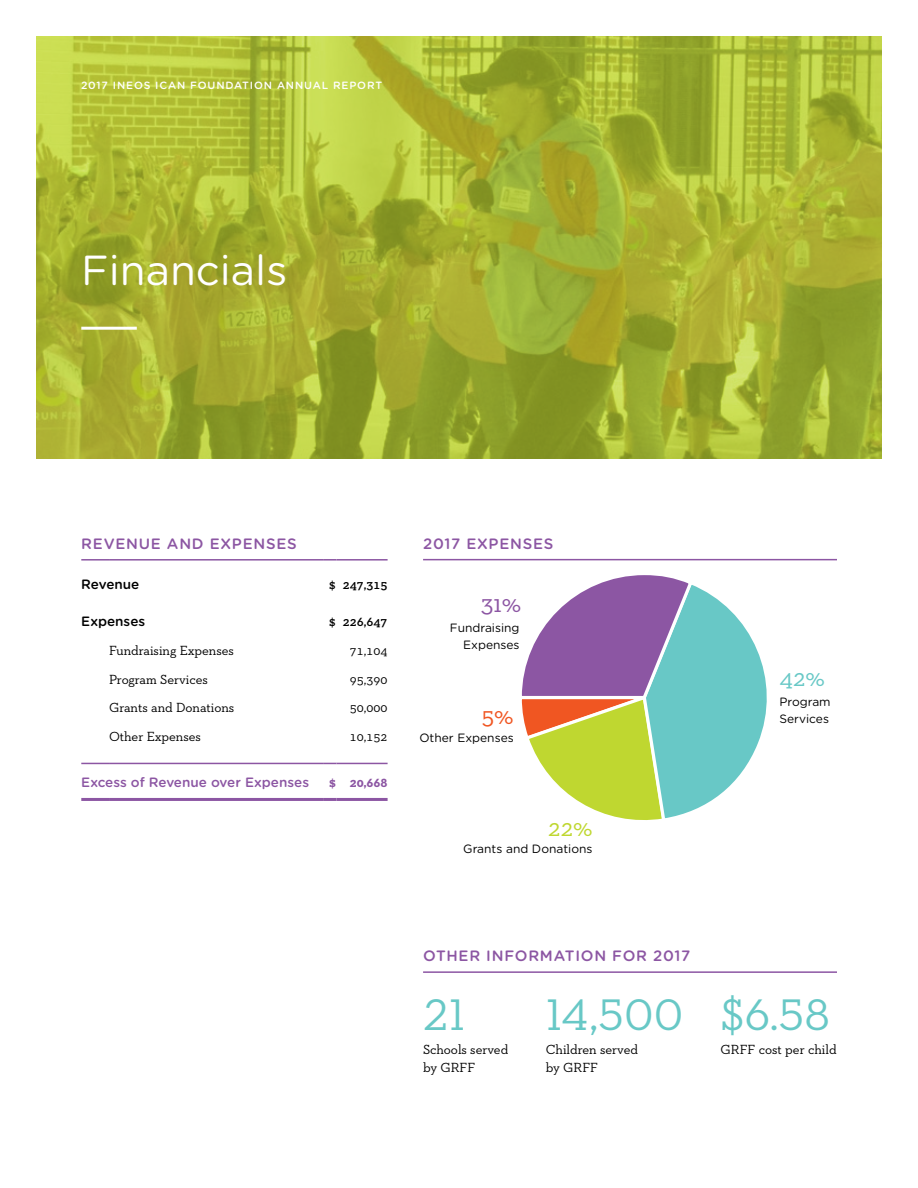
<style>
.page{position:relative;width:918px;height:1188px;background:#fff}
.page>*{position:absolute;margin:0;border:0;box-sizing:border-box;transform-origin:0 0}
.t1{font:45px "Neutraface Slab Text";color:#68c8c6}
.t2{font:42px "Gotham Rounded";color:#fff}
.t3{font:25.5px "Neutraface Slab Text";color:#68c8c6}
.t4{font:25.5px "Neutraface Slab Text";color:#8c56a3}
.t5{font:25.5px "Neutraface Slab Text";color:#bfd730}
.t6{font:25.5px "Neutraface Slab Text";color:#f05622}
.t7{font:500 15px "Gotham Rounded";letter-spacing:.05em;color:#8c56a3}
.t8{font:13.5px/18px "Neutraface Slab Text";color:#000}
.t9{font:500 13.5px "Gotham Rounded";color:#8c56a3}
.t10{font:600 13.5px "Neutraface Slab Text";color:#000}
.t11{font:500 13.5px "Gotham Rounded";color:#000}
.t12{font:700 13.5px "Neutraface Slab Text";color:#8c56a3}
.t13{font:12px/16.5px "Gotham Rounded";color:#000}
.t14{font:500 10.5px "Gotham Rounded";letter-spacing:.08em;color:#fff}
</style>
<div class="page">
<svg style="left:36px;top:36px;width:846px;height:423px;background:#a6b233"></svg>
<hr style="left:81px;top:559px;width:28px;height:2px;background:#8c56a3">
<hr style="left:109px;top:559px;width:214px;height:2px;background:#8c56a3">
<svg style="left:323px;top:559px;width:14px;height:2px"></svg>
<hr style="left:337px;top:559px;width:51px;height:2px;background:#8c56a3">
<svg style="left:81px;top:763px;width:28px;height:1px"></svg>
<hr style="left:109px;top:763px;width:214px;height:1px;background:#8c56a3">
<svg style="left:323px;top:763px;width:14px;height:1px"></svg>
<hr style="left:337px;top:763px;width:51px;height:1px;background:#8c56a3">
<hr style="left:81px;top:798px;width:28px;height:3px;background:#8c56a3">
<hr style="left:109px;top:798px;width:214px;height:3px;background:#8c56a3">
<hr style="left:323px;top:798px;width:14px;height:3px;background:#8c56a3">
<hr style="left:337px;top:798px;width:51px;height:3px;background:#8c56a3">
<hr style="left:81px;top:327px;width:56px;height:3px;background:#fff">
<hr style="left:423px;top:559px;width:414px;height:1px;background:#8c56a3">
<hr style="left:423px;top:971px;width:414px;height:2px;background:#8c56a3">
<svg style="left:521px;top:575px;width:246px;height:245px"></svg>
<p class="t14" style="left:81px;top:78px;width:303px">2017 INEOS ICAN FOUNDATION ANNUAL REPORT</p>
<h2 class="t2" style="left:81px;top:241px;width:207px">Financials</h2>
<p class="t7" style="left:81px;top:533px;width:217px">REVENUE AND EXPENSES</p>
<p class="t11" style="left:81px;top:574px;width:60px">Revenue</p>
<p class="t10" style="left:329px;top:575px;width:60px">$ 247,315</p>
<p class="t11" style="left:81px;top:612px;width:66px">Expenses</p>
<p class="t10" style="left:329px;top:613px;width:60px">$ 226,647</p>
<p class="t8" style="left:109px;top:641px;width:127px">Fundraising Expenses</p>
<p class="t8" style="left:350px;top:641px;width:39px">71,104</p>
<p class="t8" style="left:109px;top:670px;width:100px">Program Services</p>
<p class="t8" style="left:350px;top:670px;width:39px">95,390</p>
<p class="t8" style="left:109px;top:699px;width:127px">Grants and Donations</p>
<p class="t8" style="left:350px;top:699px;width:39px">50,000</p>
<p class="t8" style="left:109px;top:727px;width:94px">Other Expenses</p>
<p class="t8" style="left:350px;top:727px;width:39px">10,152</p>
<p class="t9" style="left:81px;top:772px;width:229px">Excess of Revenue over Expenses</p>
<p class="t12" style="left:329px;top:773px;width:60px">$ 20,668</p>
<p class="t7" style="left:423px;top:533px;width:132px">2017 EXPENSES</p>
<h3 class="t4" style="left:481px;top:588px;width:42px">31%</h3>
<p class="t13" style="left:450px;top:619px;width:71px;text-align:right">Fundraising<br>Expenses</p>
<h3 class="t6" style="left:481px;top:699px;width:34px">5%</h3>
<p class="t13" style="left:419px;top:729px;width:96px">Other Expenses</p>
<h3 class="t5" style="left:548px;top:811px;width:46px">22%</h3>
<p class="t13" style="left:463px;top:840px;width:131px">Grants and Donations</p>
<h3 class="t3" style="left:779px;top:661px;width:47px">42%</h3>
<p class="t13" style="left:779px;top:693px;width:53px">Program<br>Services</p>
<p class="t7" style="left:423px;top:945px;width:269px">OTHER INFORMATION FOR 2017</p>
<h1 class="t1" style="left:423px;top:987px;width:44px">21</h1>
<p class="t8" style="left:423px;top:1040px;width:87px">Schools served by GRFF</p>
<h1 class="t1" style="left:546px;top:987px;width:139px">14,500</h1>
<p class="t8" style="left:546px;top:1040px;width:94px">Children served by GRFF</p>
<h1 class="t1" style="left:721px;top:987px;width:111px">$6.58</h1>
<p class="t8" style="left:721px;top:1040px;width:117px">GRFF cost per child</p>
</div>
